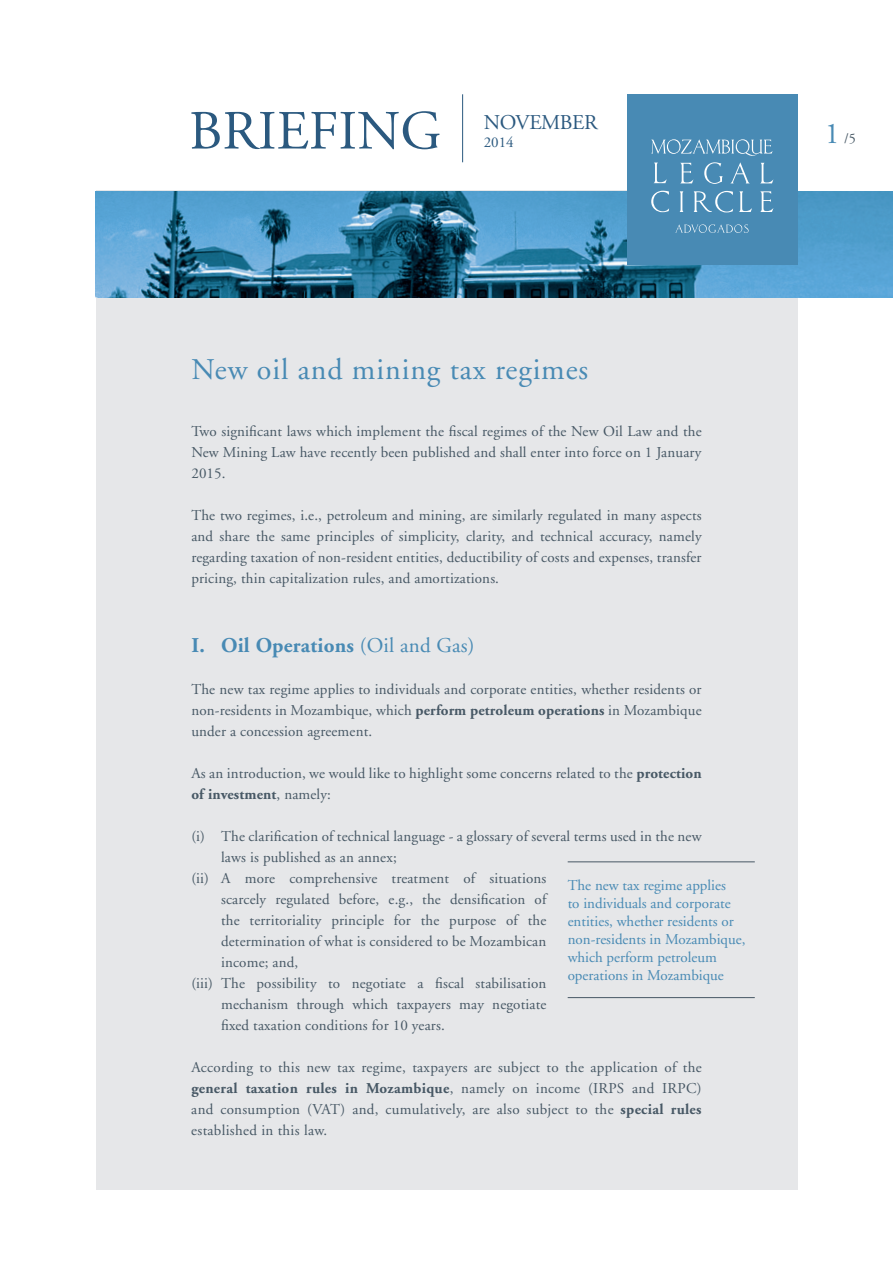
<style>
.page{position:relative;width:893px;height:1263px;background:#fff}
.page>*{position:absolute;margin:0;border:0;box-sizing:border-box;transform-origin:0 0}
.t1{font:55.2px "Adobe Garamond";letter-spacing:.19em;color:#2b597f}
.t2{font:30px "Adobe Garamond";letter-spacing:.03em;color:#488ab4}
.t3{font:700 21px "Adobe Garamond";letter-spacing:.01em;color:#488ab4}
.t4{font:21px "Adobe Garamond";letter-spacing:-.02em;color:#2b597f}
.t5{font:15px/21px "Adobe Garamond";letter-spacing:.01em;color:#475865;text-align:justify}
.t6{font:15px/18px "Adobe Garamond";color:#488ab4}
.t7{font:15px "Adobe Garamond";color:#2b597f}
.t8{font:14.25px "Adobe Garamond";color:#475865}
.s1{font-weight:400}
.s2{font-weight:700}
.s3{font-size:30px;color:#488ab4}
</style>
<div class="page">
<div style="left:96px;top:190px;width:701px;height:999px;background:#e6e7e9"></div>
<img style="left:96px;top:191px;width:797px;height:106px">
<hr style="left:462px;top:94px;width:1px;height:68px;background:#2b597f">
<div style="left:627px;top:94px;width:170px;height:170px;background:#488ab4"></div>
<svg style="left:651px;top:139px;width:122px;height:17px"></svg>
<svg style="left:680px;top:163px;width:13px;height:20px"></svg>
<svg style="left:704px;top:162px;width:19px;height:22px"></svg>
<svg style="left:731px;top:162px;width:18px;height:21px"></svg>
<svg style="left:761px;top:163px;width:12px;height:20px"></svg>
<svg style="left:654px;top:163px;width:13px;height:20px"></svg>
<svg style="left:680px;top:191px;width:3px;height:21px"></svg>
<svg style="left:694px;top:191px;width:39px;height:21px"></svg>
<svg style="left:739px;top:191px;width:13px;height:21px"></svg>
<svg style="left:760px;top:191px;width:13px;height:21px"></svg>
<svg style="left:651px;top:191px;width:18px;height:21px"></svg>
<svg style="left:675px;top:224px;width:74px;height:9px"></svg>
<hr style="left:568px;top:861px;width:187px;height:1px;background:#475865">
<hr style="left:568px;top:997px;width:187px;height:1px;background:#475865">
<h1 class="t1" style="left:189px;top:101px;width:254px">Briefing</h1>
<h3 class="t4" style="left:484px;top:111px;width:115px">NOVEMBER</h3>
<p class="t7" style="left:484px;top:134px;width:31px">2014</p>
<h2 class="t2" style="left:191px;top:353px;width:398px">New oil and mining tax regimes</h2>
<p class="t5" style="left:191px;top:421px;width:512px">Two significant laws which implement the fiscal regimes of the New Oil Law and the New Mining Law have recently been published and shall enter into force on 1 January 2015.</p>
<p class="t5" style="left:191px;top:505px;width:512px">The two regimes, i.e., petroleum and mining, are similarly regulated in many aspects and share the same principles of simplicity, clarity, and technical accuracy, namely regarding taxation of non-resident entities, deductibility of costs and expenses, transfer pricing, thin capitalization rules, and amortizations.</p>
<h3 class="t3" style="left:191px;top:633px;width:285px">I. Oil Operations <span class="s1">(Oil and Gas)</span></h3>
<p class="t5" style="left:191px;top:679px;width:512px">The new tax regime applies to individuals and corporate entities, whether residents or non-residents in Mozambique, which <span class="s2">perform petroleum operations</span> in Mozambique under a concession agreement.</p>
<p class="t5" style="left:191px;top:763px;width:512px">As an introduction, we would like to highlight some concerns related to the <span class="s2">protection of investment</span>, namely:</p>
<p class="t5" style="left:191px;top:826px;width:512px">(i) The clarification of technical language - a glossary of several terms used in the new</p>
<p class="t5" style="left:221px;top:847px;width:177px">laws is published as an annex;</p>
<p class="t5" style="left:191px;top:868px;width:357px">(ii) A more comprehensive treatment of situations</p>
<p class="t5" style="left:221px;top:889px;width:328px">scarcely regulated before, e.g., the densification of</p>
<p class="t5" style="left:221px;top:910px;width:327px">the territoriality principle for the purpose of the</p>
<p class="t5" style="left:221px;top:931px;width:327px">determination of what is considered to be Mozambican</p>
<p class="t5" style="left:221px;top:952px;width:79px">income; and,</p>
<p class="t5" style="left:191px;top:973px;width:357px">(iii) The possibility to negotiate a fiscal stabilisation</p>
<p class="t5" style="left:221px;top:994px;width:327px">mechanism through which taxpayers may negotiate</p>
<p class="t5" style="left:221px;top:1015px;width:225px">fixed taxation conditions for 10 years.</p>
<p class="t5" style="left:191px;top:1057px;width:512px">According to this new tax regime, taxpayers are subject to the application of the <span class="s2">general taxation rules in Mozambique</span>, namely on income (IRPS and IRPC) and consumption (VAT) and, cumulatively, are also subject to the <span class="s2">special rules </span>established in this law.</p>
<p class="t6" style="left:568px;top:877px;width:179px">The new tax regime applies<br>to individuals and corporate entities, whether residents or non-residents in Mozambique, which perform petroleum operations in Mozambique</p>
<p class="t8" style="left:825px;top:131px;width:33px"><span class="s3">1</span> /5</p>
</div>
